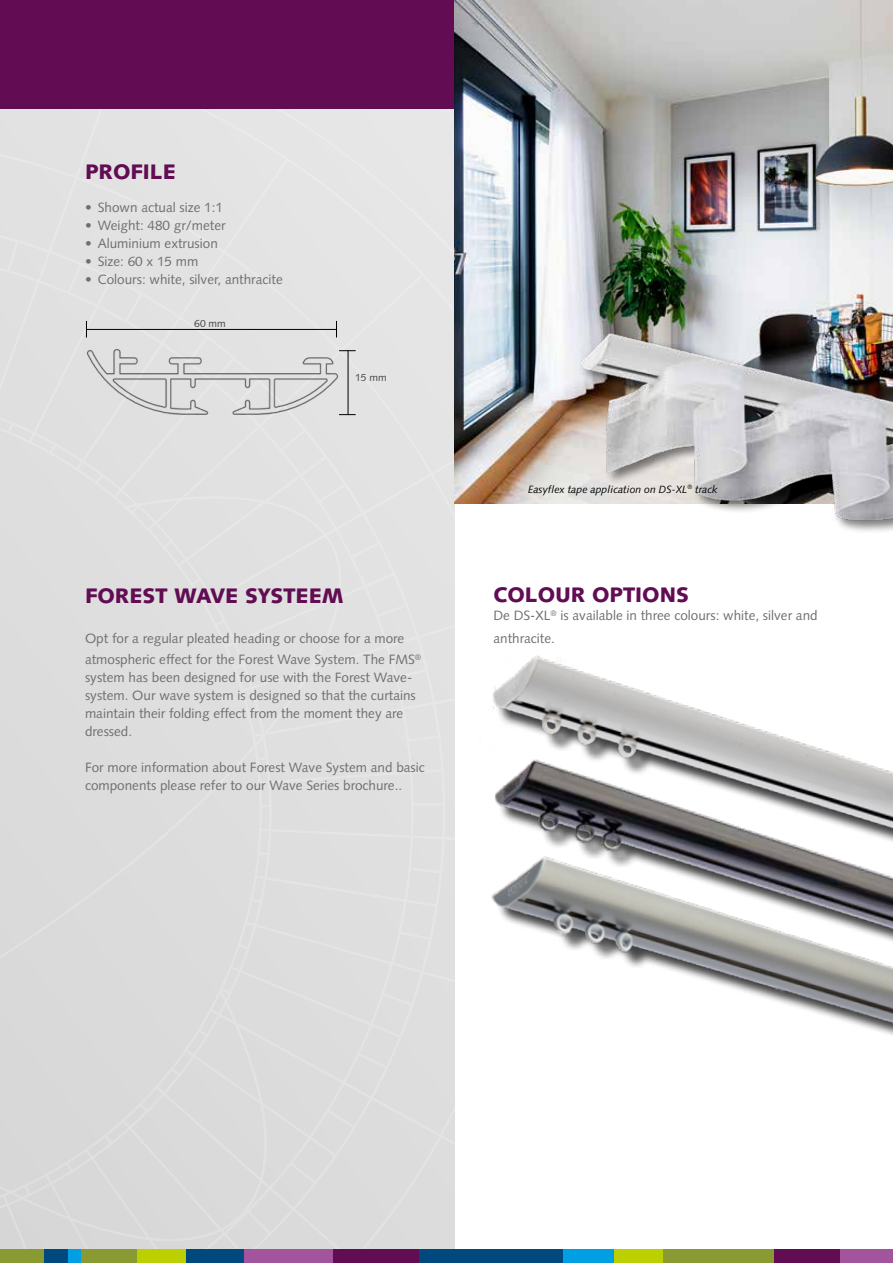
<style>
.page{position:relative;width:893px;height:1263px;background:#fff}
.page>*{position:absolute;margin:0;border:0;box-sizing:border-box;transform-origin:0 0}
.t1{font:900 21px "Syntax";color:#610c53}
.t2{font:13.5px/18px "Syntax";color:#706f6f}
.t3{font:italic 10.5px "Syntax";color:#000}
.t4{font:10.35px "Syntax";color:#000}
</style>
<div class="page">
<div style="left:0;top:108px;width:455px;height:1142px;background:#e0e0e0"></div>
<div style="left:0;top:0;width:459px;height:108px;background:#610c53"></div>
<div style="left:1px;top:929px;width:271px;height:321px;background:#dadada"></div>
<div style="left:243px;top:1250px;width:90px;height:13px;background:#a2559d"></div>
<div style="left:836px;top:1250px;width:57px;height:13px;background:#a2559d"></div>
<div style="left:0;top:1250px;width:44px;height:13px;background:#899a32"></div>
<div style="left:68px;top:1250px;width:13px;height:13px;background:#009fe3"></div>
<div style="left:562px;top:1250px;width:52px;height:13px;background:#009fe3"></div>
<div style="left:186px;top:1250px;width:58px;height:13px;background:#00497f"></div>
<div style="left:418px;top:1250px;width:144px;height:13px;background:#00497f"></div>
<div style="left:44px;top:1250px;width:24px;height:13px;background:#00497f"></div>
<div style="left:333px;top:1250px;width:85px;height:13px;background:#610c53"></div>
<div style="left:774px;top:1250px;width:66px;height:13px;background:#610c53"></div>
<div style="left:81px;top:1250px;width:57px;height:13px;background:#899a32"></div>
<div style="left:662px;top:1250px;width:112px;height:13px;background:#899a32"></div>
<div style="left:138px;top:1250px;width:48px;height:13px;background:#bccf00"></div>
<div style="left:614px;top:1250px;width:49px;height:13px;background:#bccf00"></div>
<img style="left:87px;top:344px;width:251px;height:79px">
<svg style="left:336px;top:321px;width:1px;height:16px"></svg>
<svg style="left:86px;top:321px;width:1px;height:16px"></svg>
<hr style="left:348px;top:350px;width:1px;height:65px;background:#000">
<hr style="left:87px;top:329px;width:249px;height:1px;background:#000">
<svg style="left:339px;top:350px;width:17px;height:1px"></svg>
<svg style="left:339px;top:414px;width:17px;height:1px"></svg>
<img style="left:455px;top:0;width:438px;height:463px">
<div style="left:431px;top:1054px;width:24px;height:123px;background:#ddd"></div>
<img style="left:402px;top:463px;width:491px;height:591px">
<img style="left:572px;top:332px;width:321px;height:221px">
<img style="left:0;top:888px;width:1px;height:47px">
<div style="left:0;top:935px;width:89px;height:315px;background:#d8d8d8"></div>
<h1 class="t1" style="left:85px;top:160px;width:92px">PROFILE</h1>
<p class="t2" style="left:85px;top:199px;width:140px">• Shown actual size 1:1</p>
<p class="t2" style="left:85px;top:217px;width:142px">• Weight: 480 gr/meter</p>
<p class="t2" style="left:85px;top:235px;width:134px">• Aluminium extrusion</p>
<p class="t2" style="left:85px;top:253px;width:115px">• Size: 60 x 15 mm</p>
<p class="t2" style="left:85px;top:271px;width:199px">• Colours: white, silver, anthracite</p>
<p class="t4" style="left:194px;top:317px;width:33px">60 mm</p>
<p class="t4" style="left:355px;top:371px;width:33px">15 mm</p>
<h1 class="t1" style="left:85px;top:583px;width:260px">FOREST WAVE SYSTEEM</h1>
<p class="t2" style="left:85px;top:628px;width:338px;line-height:21px">Opt for a regular pleated heading or choose for a more atmospheric effect for the Forest Wave System. The FMS<sup>®</sup></p>
<p class="t2" style="left:85px;top:668px;width:332px">system has been designed for use with the Forest Wave&shy;system. Our wave system is designed so that the curtains maintain their folding effect from the moment they are dressed.</p>
<p class="t2" style="left:85px;top:758px;width:341px">For more information about Forest Wave System and basic components please refer to our Wave Series brochure..</p>
<p class="t3" style="left:528px;top:483px;width:191px">Easyflex tape application on DS-XL<sup>®</sup> track</p>
<h1 class="t1" style="left:493px;top:582px;width:197px">COLOUR OPTIONS</h1>
<p class="t2" style="left:493px;top:604px;width:326px;line-height:22.5px">De DS-XL<sup>®</sup> is available in three colours: white, silver and anthracite.</p>
</div>
